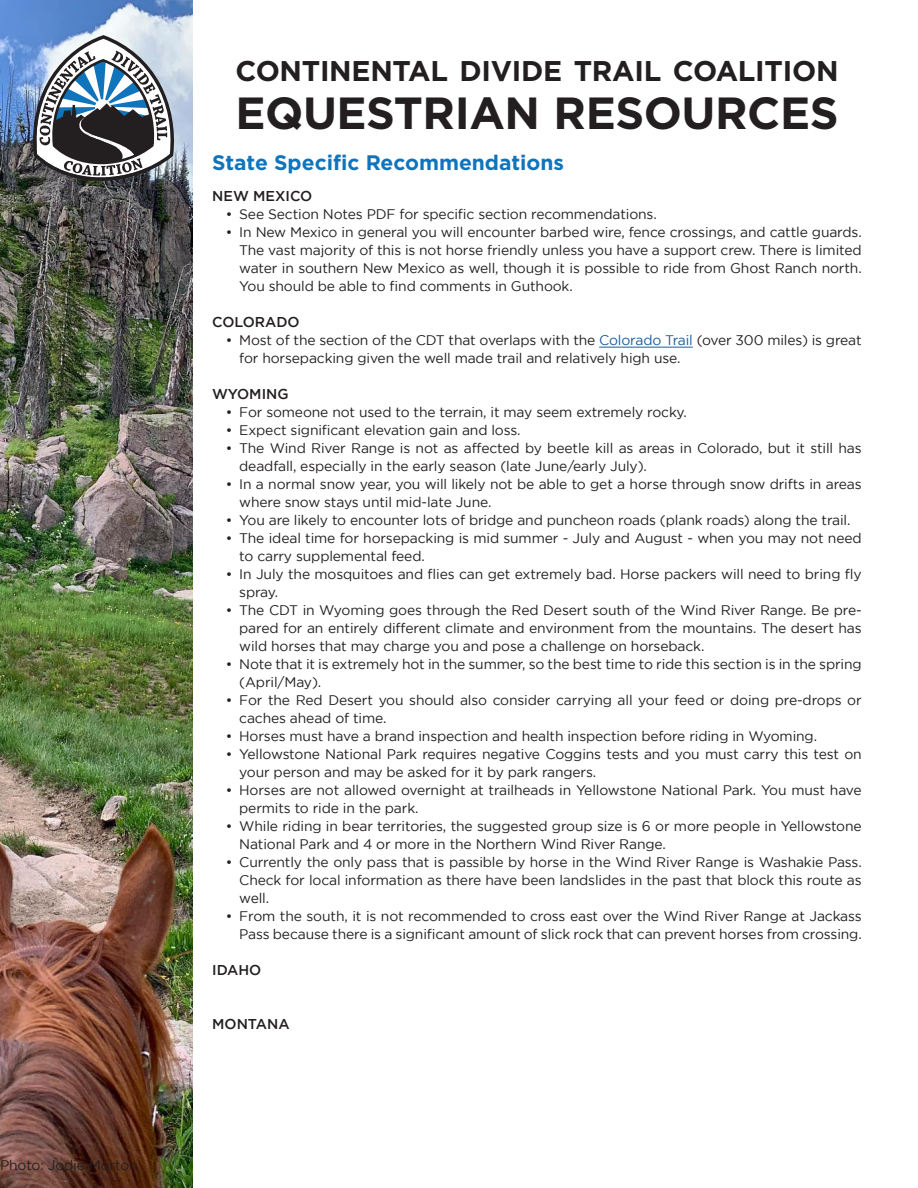
<style>
.page{position:relative;width:918px;height:1188px;background:#fff}
.page>*{position:absolute;margin:0;border:0;box-sizing:border-box;transform-origin:0 0}
.t1{font:700 45px "Gotham";letter-spacing:-.01em;color:#231f20}
.t2{font:700 28.5px "Gotham";letter-spacing:-.01em;color:#231f20}
.t3{font:700 21px "Gotham";color:#1074bc}
.t4{font:500 14.25px "Gotham";color:#231f20}
.t5{font:13.8px/18px "Gotham";letter-spacing:-.01em;color:#231f20}
.s1{color:#175d9e}
</style>
<div class="page">
<hr style="left:599px;top:347px;width:94px;height:1px;background:#175d9e">
<img style="left:0;top:0;width:193px;height:1188px">
<svg style="left:27px;top:35px;width:149px;height:146px"></svg>
<p class="t5" style="left:0;top:1156px;width:139px">Photo: Jodie Morton</p>
<h2 class="t2" style="left:236px;top:52px;width:605px">CONTINENTAL DIVIDE TRAIL COALITION</h2>
<h1 class="t1" style="left:236px;top:84px;width:605px">EQUESTRIAN RESOURCES</h1>
<h3 class="t3" style="left:212px;top:148px;width:353px">State Specific Recommendations</h3>
<p class="t4" style="left:212px;top:189px;width:102px">NEW MEXICO</p>
<p class="t5" style="left:226px;top:205px;width:433px">• See Section Notes PDF for specific section recommendations.</p>
<p class="t5" style="left:239px;top:223px;width:624px;text-align:justify;text-indent:-14px">• In New Mexico in general you will encounter barbed wire, fence crossings, and cattle guards.<br>The vast majority of this is not horse friendly unless you have a support crew. There is limited water in southern New Mexico as well, though it is possible to ride from Ghost Ranch north.<br>You should be able to find comments in Guthook.</p>
<p class="t4" style="left:212px;top:315px;width:89px">COLORADO</p>
<p class="t5" style="left:239px;top:331px;width:624px;text-indent:-14px">• Most of the section of the CDT that overlaps with the <span class="s1">Colorado Trail</span> (over 300 miles) is great for horsepacking given the well made trail and relatively high use.</p>
<p class="t4" style="left:212px;top:387px;width:78px">WYOMING</p>
<p class="t5" style="left:226px;top:403px;width:463px">• For someone not used to the terrain, it may seem extremely rocky.</p>
<p class="t5" style="left:226px;top:421px;width:296px">• Expect significant elevation gain and loss.</p>
<p class="t5" style="left:239px;top:439px;width:624px;text-indent:-14px">• The Wind River Range is not as affected by beetle kill as areas in Colorado, but it still has deadfall, especially in the early season (late June/early July).</p>
<p class="t5" style="left:239px;top:475px;width:624px;text-indent:-14px">• In a normal snow year, you will likely not be able to get a horse through snow drifts in areas where snow stays until mid-late June.</p>
<p class="t5" style="left:226px;top:511px;width:626px">• You are likely to encounter lots of bridge and puncheon roads (plank roads) along the trail.</p>
<p class="t5" style="left:239px;top:529px;width:624px;text-indent:-14px">• The ideal time for horsepacking is mid summer - July and August - when you may not need to carry supplemental feed.</p>
<p class="t5" style="left:239px;top:565px;width:624px;text-indent:-14px">• In July the mosquitoes and flies can get extremely bad. Horse packers will need to bring fly spray.</p>
<p class="t5" style="left:239px;top:601px;width:624px;text-align:justify;text-indent:-14px">• The CDT in Wyoming goes through the Red Desert south of the Wind River Range. Be pre&shy;pared for an entirely different climate and environment from the mountains. The desert has wild horses that may charge you and pose a challenge on horseback.</p>
<p class="t5" style="left:239px;top:655px;width:624px;text-indent:-14px">• Note that it is extremely hot in the summer, so the best time to ride this section is in the spring (April/May).</p>
<p class="t5" style="left:239px;top:691px;width:624px;text-indent:-14px">• For the Red Desert you should also consider carrying all your feed or doing pre-drops or caches ahead of time.</p>
<p class="t5" style="left:226px;top:727px;width:593px">• Horses must have a brand inspection and health inspection before riding in Wyoming.</p>
<p class="t5" style="left:239px;top:745px;width:624px;text-indent:-14px">• Yellowstone National Park requires negative Coggins tests and you must carry this test on your person and may be asked for it by park rangers.</p>
<p class="t5" style="left:239px;top:781px;width:624px;text-indent:-14px">• Horses are not allowed overnight at trailheads in Yellowstone National Park. You must have permits to ride in the park.</p>
<p class="t5" style="left:239px;top:817px;width:624px;text-indent:-14px">• While riding in bear territories, the suggested group size is 6 or more people in Yellowstone<br>National Park and 4 or more in the Northern Wind River Range.</p>
<p class="t5" style="left:239px;top:853px;width:624px;text-align:justify;text-indent:-14px">• Currently the only pass that is passible by horse in the Wind River Range is Washakie Pass.<br>Check for local information as there have been landslides in the past that block this route as well.</p>
<p class="t5" style="left:226px;top:907px;width:638px;text-align:right">• From the south, it is not recommended to cross east over the Wind River Range at Jackass<br>Pass because there is a significant amount of slick rock that can prevent horses from crossing.</p>
<p class="t4" style="left:212px;top:963px;width:51px">IDAHO</p>
<p class="t4" style="left:212px;top:1017px;width:79px">MONTANA</p>
</div>
